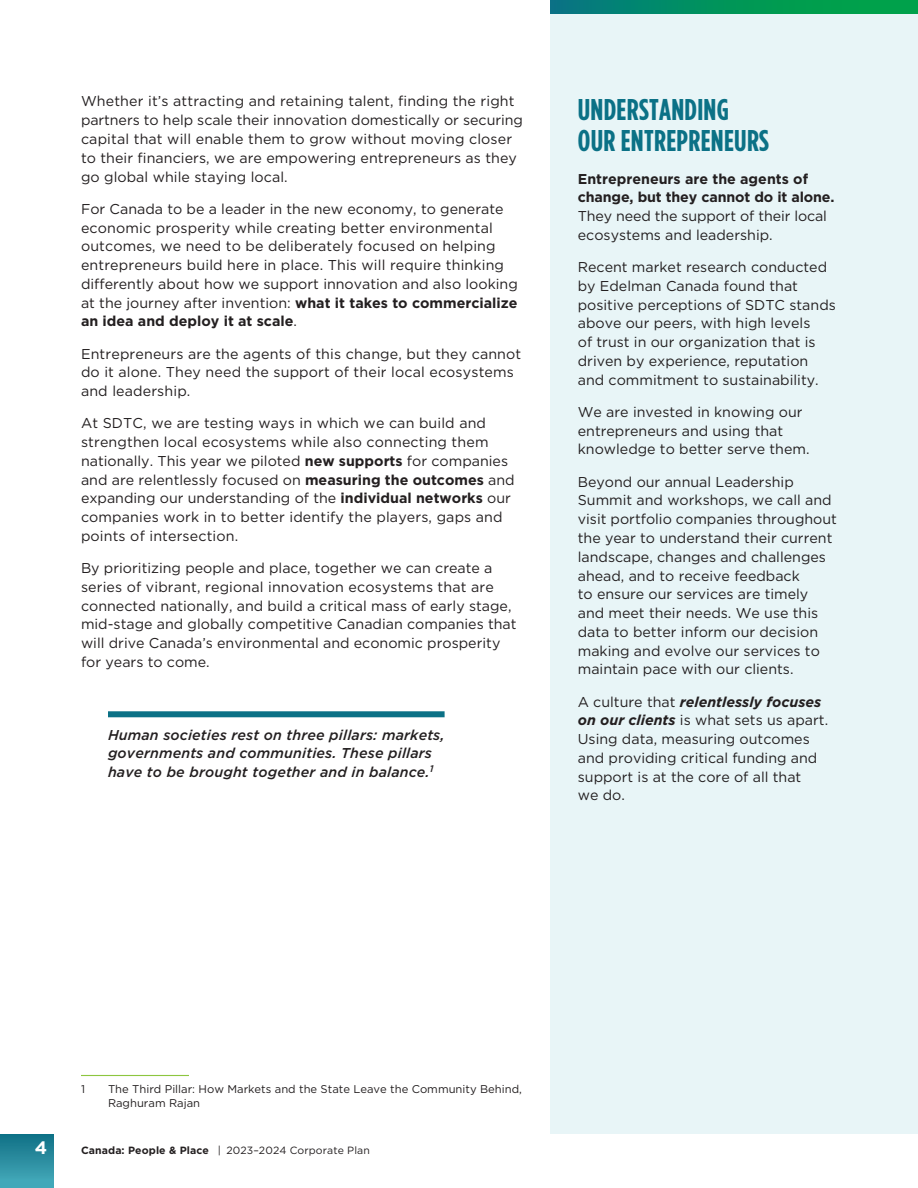
<style>
.page{position:relative;width:918px;height:1188px;background:#fff}
.page>*{position:absolute;margin:0;border:0;box-sizing:border-box;transform-origin:0 0}
.t1{font:700 condensed 30px/31.5px "Gotham HTF";letter-spacing:.01em;color:#0b7186}
.t2{font:700 18px "Gotham HTF";color:#fff}
.t3{font:14.25px/18.8px "Gotham HTF";color:#231f20}
.t4{font:italic 500 14.25px/18.8px "Gotham HTF";letter-spacing:.01em;color:#231f20}
.t5{font:700 14.25px/18.8px "Gotham HTF";color:#231f20}
.t6{font:11.25px/13.5px "Gotham HTF";color:#231f20}
.t7{font:10.5px "Gotham HTF";letter-spacing:.01em;color:#231f20}
.s1{font-weight:700}
.s2{font-weight:400}
.s3{font-weight:700;font-style:italic}
</style>
<div class="page">
<div style="left:551px;top:14px;width:367px;height:1120px;background:#e8f5f7"></div>
<svg style="left:551px;top:0;width:367px;height:14px;background:#01915e"></svg>
<div style="left:108px;top:711px;width:337px;height:6px;background:#0b7186"></div>
<hr style="left:81px;top:1075px;width:108px;height:1px;background:#8dc63f">
<div style="left:0;top:1134px;width:54px;height:54px;background:linear-gradient(to bottom,#107085,#46acbd)"></div>
<p class="t3" style="left:81px;top:92px;width:443px">Whether it’s attracting and retaining talent, finding the right partners to help scale their innovation domestically or securing capital that will enable them to grow without moving closer to their financiers, we are empowering entrepreneurs as they go global while staying local.</p>
<p class="t3" style="left:81px;top:199px;width:438px">For Canada to be a leader in the new economy, to generate economic prosperity while creating better environmental outcomes, we need to be deliberately focused on helping entrepreneurs build here in place. This will require thinking differently about how we support innovation and also looking at the journey after invention: <span class="s1">what it takes to commercialize an idea and deploy it at scale</span>.</p>
<p class="t3" style="left:81px;top:344px;width:442px">Entrepreneurs are the agents of this change, but they cannot do it alone. They need the support of their local ecosystems and leadership.</p>
<p class="t3" style="left:81px;top:414px;width:435px">At SDTC, we are testing ways in which we can build and strengthen local ecosystems while also connecting them nationally. This year we piloted <span class="s1">new supports</span> for companies and are relentlessly focused on <span class="s1">measuring the outcomes</span> and expanding our understanding of the <span class="s1">individual networks</span> our companies work in to better identify the players, gaps and points of intersection.</p>
<p class="t3" style="left:81px;top:558px;width:437px">By prioritizing people and place, together we can create a series of vibrant, regional innovation ecosystems that are connected nationally, and build a critical mass of early stage, mid-stage and globally competitive Canadian companies that will drive Canada’s environmental and economic prosperity for years to come.</p>
<p class="t4" style="left:108px;top:725px;width:338px">Human societies rest on three pillars: markets, governments and communities. These pillars have to be brought together and in balance.<sup>1</sup></p>
<h4 class="t1" style="left:578px;top:93px;width:193px">UNDERSTANDING<br>OUR ENTREPRENEURS</h4>
<p class="t5" style="left:578px;top:169px;width:258px">Entrepreneurs are the agents of change, but they cannot do it alone.<br><span class="s2">They need the support of their local ecosystems and leadership.</span></p>
<p class="t3" style="left:578px;top:258px;width:260px">Recent market research conducted by Edelman Canada found that positive perceptions of SDTC stands above our peers, with high levels<br>of trust in our organization that is driven by experience, reputation and commitment to sustainability.</p>
<p class="t3" style="left:578px;top:402px;width:233px">We are invested in knowing our entrepreneurs and using that knowledge to better serve them.</p>
<p class="t3" style="left:578px;top:472px;width:261px">Beyond our annual Leadership Summit and workshops, we call and visit portfolio companies throughout the year to understand their current landscape, changes and challenges ahead, and to receive feedback<br>to ensure our services are timely and meet their needs. We use this data to better inform our decision making and evolve our services to maintain pace with our clients.</p>
<p class="t3" style="left:578px;top:692px;width:252px">A culture that <span class="s3">relentlessly focuses on our clients</span> is what sets us apart.<br>Using data, measuring outcomes and providing critical funding and support is at the core of all that<br>we do.</p>
<p class="t6" style="left:81px;top:1083px;width:6px">1</p>
<p class="t6" style="left:108px;top:1083px;width:415px">The Third Pillar: How Markets and the State Leave the Community Behind,<br>Raghuram Rajan</p>
<p class="t2" style="left:35px;top:1137px;width:14px">4</p>
<p class="t7" style="left:81px;top:1145px;width:290px"><span class="s1">Canada: People &amp; Place</span> | 2023–2024 Corporate Plan</p>
</div>
